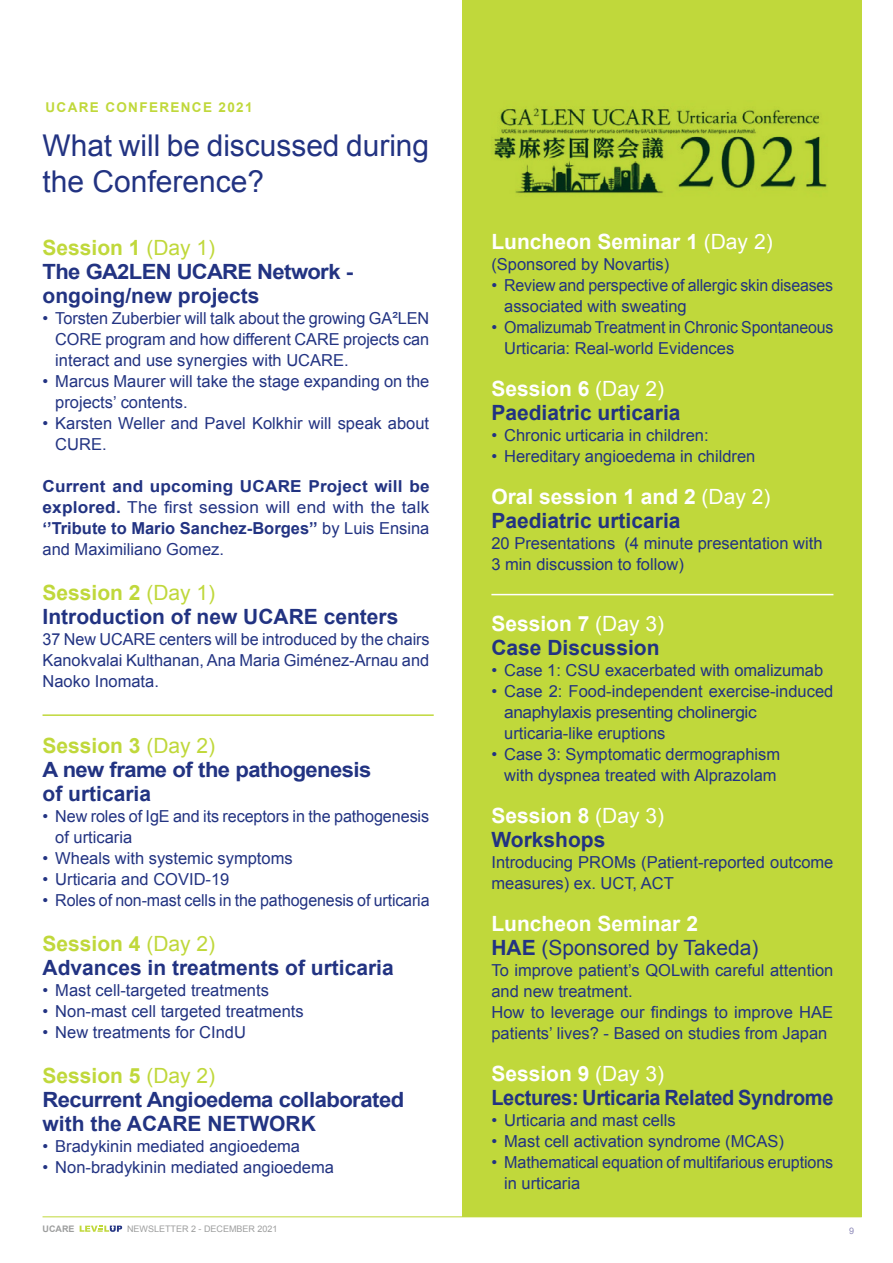
<style>
.page{position:relative;width:893px;height:1263px;background:#fff}
.page>*{position:absolute;margin:0;border:0;box-sizing:border-box;transform-origin:0 0}
.t1{font:30px/36px "Arial";color:#223382}
.t2{font:700 21px/24px "Arial";color:#223382}
.t3{font:700 21px/24px "Arial";color:#223382;scale:1.05 1}
.t4{font:700 21px/24px "Arial";color:#223382;scale:.95 1}
.t5{font:21px/24px "Arial";color:#223382}
.t6{font:700 21px "Arial";color:#fff}
.t7{font:16.5px/21px "Arial";color:#223382}
.t8{font:700 16.5px/21px "Arial";color:#223382;text-align:justify;scale:1.04 1}
.t9{font:700 13.5px "Arial";letter-spacing:.1em;color:#c0d83b}
.t10{font:9px "Arial";color:#9d9e9e}
.t11{font:700 9px "Arial";color:#9d9e9e}
.t12{font:9px "Arial";color:#8c88b8}
.s1{color:#c0d83b}
.s2{font-weight:400;color:#c0d83b}
.s3{font-weight:400}
.s4{color:#fff}
.s5{font-weight:400;color:#fff}
.s6{font-weight:700;color:#fff}
.s7{font-weight:700}
</style>
<div class="page">
<hr style="left:43px;top:1216px;width:819px;height:1px;background:#c0d83b">
<svg style="left:80px;top:1225px;width:42px;height:7px"></svg>
<div style="left:463px;top:0;width:399px;height:1216px;background:#c0d83b"></div>
<hr style="left:43px;top:714px;width:391px;height:2px;background:#c0d83b">
<hr style="left:491px;top:594px;width:342px;height:1px;background:#fff">
<img style="left:494px;top:108px;width:333px;height:86px">
<p class="t9" style="left:46px;top:99px;width:209px">UCARE CONFERENCE 2021</p>
<h1 class="t1" style="left:43px;top:128px;width:388px">What will be discussed during the Conference?</h1>
<p class="t3" style="left:43px;top:236px;width:297px"><span class="s1">Session 1</span> <span class="s2">(Day 1)<br></span>The GA2LEN UCARE Network - ongoing/new projects</p>
<p class="t7" style="left:55px;top:308px;width:375px;text-align:justify;text-indent:-13px">• Torsten Zuberbier will talk about the growing GA²LEN CORE program and how different CARE projects can interact and use synergies with UCARE.</p>
<p class="t7" style="left:55px;top:371px;width:376px;text-indent:-13px">• Marcus Maurer will take the stage expanding on the projects’ contents.</p>
<p class="t7" style="left:55px;top:413px;width:375px;text-indent:-13px">• Karsten Weller and Pavel Kolkhir will speak about<br>CURE.</p>
<p class="t8" style="left:43px;top:476px;width:374px">Current and upcoming UCARE Project will be explored. <span class="s3">The first session will end with the talk </span>‘’Tribute to Mario Sanchez-Borges’’ <span class="s3">by Luis Ensina and Maximiliano Gomez.</span></p>
<p class="t2" style="left:43px;top:581px;width:357px"><span class="s1">Session 2</span> <span class="s2">(Day 1)<br></span>Introduction of new UCARE centers</p>
<p class="t7" style="left:43px;top:629px;width:389px;text-align:justify">37 New UCARE centers will be introduced by the chairs Kanokvalai Kulthanan, Ana Maria Giménez-Arnau and Naoko Inomata.</p>
<p class="t3" style="left:43px;top:734px;width:315px"><span class="s1">Session 3</span> <span class="s2">(Day 2)<br></span>A new frame of the pathogenesis of urticaria</p>
<p class="t7" style="left:55px;top:806px;width:375px;text-indent:-13px">• New roles of IgE and its receptors in the pathogenesis of urticaria</p>
<p class="t7" style="left:43px;top:848px;width:252px">• Wheals with systemic symptoms</p>
<p class="t7" style="left:43px;top:869px;width:188px">• Urticaria and COVID-19</p>
<p class="t7" style="left:43px;top:890px;width:389px">• Roles of non-mast cells in the pathogenesis of urticaria</p>
<p class="t2" style="left:43px;top:932px;width:353px"><span class="s1">Session 4</span> <span class="s2">(Day 2)<br></span>Advances in treatments of urticaria</p>
<p class="t7" style="left:43px;top:980px;width:228px">• Mast cell-targeted treatments</p>
<p class="t7" style="left:43px;top:1001px;width:263px">• Non-mast cell targeted treatments</p>
<p class="t7" style="left:43px;top:1022px;width:205px">• New treatments for CIndU</p>
<p class="t3" style="left:43px;top:1064px;width:346px"><span class="s1">Session 5</span> <span class="s2">(Day 2)<br></span>Recurrent Angioedema collaborated with the ACARE NETWORK</p>
<p class="t7" style="left:43px;top:1136px;width:259px">• Bradykinin mediated angioedema</p>
<p class="t7" style="left:43px;top:1157px;width:293px">• Non-bradykinin mediated angioedema</p>
<p class="t6" style="left:491px;top:227px;width:283px">Luncheon Seminar 1 <span class="s3">(Day 2)</span></p>
<p class="t7" style="left:491px;top:253px;width:179px">(Sponsored by Novartis)</p>
<p class="t7" style="left:504px;top:274px;width:331px;text-indent:-13px">• Review and perspective of allergic skin diseases associated with sweating</p>
<p class="t7" style="left:504px;top:316px;width:331px;text-indent:-13px">• Omalizumab Treatment in Chronic Spontaneous<br>Urticaria: Real-world Evidences</p>
<p class="t2" style="left:491px;top:377px;width:191px"><span class="s4">Session 6</span> <span class="s5">(Day 2)<br></span>Paediatric urticaria</p>
<p class="t7" style="left:491px;top:424px;width:219px">• Chronic urticaria in children:</p>
<p class="t7" style="left:491px;top:445px;width:266px">• Hereditary angioedema in children</p>
<p class="t2" style="left:491px;top:485px;width:280px"><span class="s4">Oral session 1 and 2</span> <span class="s5">(Day 2)<br></span>Paediatric urticaria</p>
<p class="t7" style="left:491px;top:532px;width:333px">20 Presentations (4 minute presentation with<br>3 min discussion to follow)</p>
<p class="t2" style="left:491px;top:612px;width:174px"><span class="s4">Session 7</span> <span class="s5">(Day 3)<br></span>Case Discussion</p>
<p class="t7" style="left:491px;top:660px;width:333px">• Case 1: CSU exacerbated with omalizumab</p>
<p class="t7" style="left:504px;top:681px;width:331px;text-indent:-13px">• Case 2: Food-independent exercise-induced anaphylaxis presenting cholinergic urticaria-like eruptions</p>
<p class="t7" style="left:491px;top:744px;width:290px;text-align:center">• Case 3: Symptomatic dermographism with dyspnea treated with Alprazolam</p>
<p class="t2" style="left:491px;top:804px;width:174px"><span class="s4">Session 8</span> <span class="s5">(Day 3)<br></span>Workshops</p>
<p class="t7" style="left:491px;top:852px;width:343px">Introducing PROMs (Patient-reported outcome measures) ex. UCT, ACT</p>
<p class="t5" style="left:491px;top:912px;width:268px"><span class="s6">Luncheon Seminar 2<br></span><span class="s7">HAE</span> (Sponsored by Takeda)</p>
<p class="t7" style="left:491px;top:960px;width:343px">To improve patient’s QOLwith careful attention and new treatment.<br>How to leverage our findings to improve HAE patients’ lives? - Based on studies from Japan</p>
<p class="t4" style="left:491px;top:1062px;width:361px"><span class="s4">Session 9</span> <span class="s5">(Day 3)<br></span>Lectures: Urticaria Related Syndrome</p>
<p class="t7" style="left:491px;top:1110px;width:186px">• Urticaria and mast cells</p>
<p class="t7" style="left:491px;top:1131px;width:294px">• Mast cell activation syndrome (MCAS)</p>
<p class="t7" style="left:504px;top:1152px;width:331px;text-indent:-13px">• Mathematical equation of multifarious eruptions in urticaria</p>
<p class="t11" style="left:43px;top:1223px;width:33px">UCARE</p>
<p class="t10" style="left:127px;top:1223px;width:152px">NEWSLETTER 2 - DECEMBER 2021</p>
<p class="t12" style="left:849px;top:1225px;width:7px">9</p>
</div>
